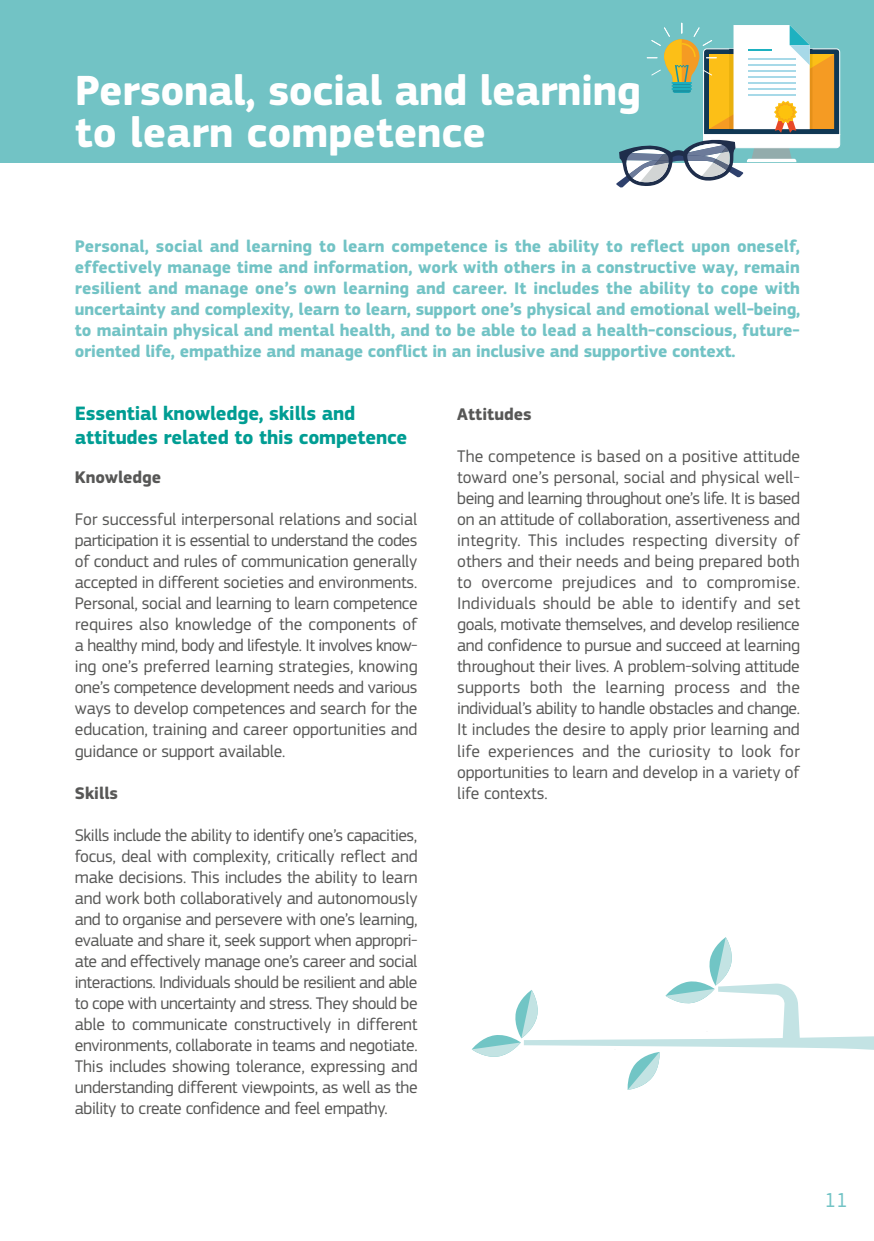
<style>
.page{position:relative;width:874px;height:1241px;background:#fff}
.page>*{position:absolute;margin:0;border:0;box-sizing:border-box;transform-origin:0 0}
.Titre{font:700 43.75px/42px "EC Square Sans Pro";letter-spacing:-.01em;color:#fff}
.t1{font:21px "EC Square Sans Pro";color:#72c3c5}
.Titre2{font:700 20.12px/24.2px "EC Square Sans Pro";letter-spacing:-.01em;color:#009d93}
.Body{font:17.5px/21px "EC Square Sans Pro";letter-spacing:-.01em;color:#575756;text-align:justify}
.Intro{font:700 17.5px/21px "EC Square Sans Pro";letter-spacing:-.01em;color:#72c3c5;text-align:justify}
.Intertitres{font:700 17.5px "EC Square Sans Pro";color:#575756}
</style>
<div class="page">
<div style="left:0;top:0;width:873px;height:162px;background:#72c3c5"></div>
<svg style="left:616px;top:23px;width:224px;height:165px"></svg>
<svg style="left:471px;top:937px;width:402px;height:152px"></svg>
<p class="Titre" style="left:75px;top:71px;width:567px">Personal, social and learning to learn competence</p>
<p class="Intro" style="left:75px;top:236px;width:726px">Personal, social and learning to learn competence is the ability to reflect upon oneself, effectively manage time and information, work with others in a constructive way, remain resilient and manage one’s own learning and career. It includes the ability to cope with uncertainty and complexity, learn to learn, support one’s physical and emotional well-being, to maintain physical and mental health, and to be able to lead a health-conscious, future&shy;oriented life, empathize and manage conflict in an inclusive and supportive context.</p>
<p class="Titre2" style="left:75px;top:402px;width:334px">Essential knowledge, skills and attitudes related to this competence</p>
<p class="Intertitres" style="left:75px;top:467px;width:88px">Knowledge</p>
<p class="Body" style="left:75px;top:509px;width:344px">For successful interpersonal relations and social participation it is essential to understand the codes of conduct and rules of communication generally accepted in different societies and environments.<br>Personal, social and learning to learn competence requires also knowledge of the components of a healthy mind, body and lifestyle. It involves know&shy;ing one’s preferred learning strategies, knowing one’s competence development needs and various ways to develop competences and search for the education, training and career opportunities and guidance or support available.</p>
<p class="Intertitres" style="left:75px;top:782px;width:45px">Skills</p>
<p class="Body" style="left:75px;top:824px;width:344px">Skills include the ability to identify one’s capacities, focus, deal with complexity, critically reflect and make decisions. This includes the ability to learn and work both collaboratively and autonomously and to organise and persevere with one’s learning, evaluate and share it, seek support when appropri&shy;ate and effectively manage one’s career and social interactions. Individuals should be resilient and able to cope with uncertainty and stress. They should be able to communicate constructively in different environments, collaborate in teams and negotiate.<br>This includes showing tolerance, expressing and understanding different viewpoints, as well as the ability to create confidence and feel empathy.</p>
<p class="Intertitres" style="left:457px;top:404px;width:76px">Attitudes</p>
<p class="Body" style="left:457px;top:446px;width:344px">The competence is based on a positive attitude toward one’s personal, social and physical well&shy;being and learning throughout one’s life. It is based on an attitude of collaboration, assertiveness and integrity. This includes respecting diversity of others and their needs and being prepared both to overcome prejudices and to compromise.<br>Individuals should be able to identify and set goals, motivate themselves, and develop resilience and confidence to pursue and succeed at learning throughout their lives. A problem-solving attitude supports both the learning process and the individual’s ability to handle obstacles and change.<br>It includes the desire to apply prior learning and life experiences and the curiosity to look for opportunities to learn and develop in a variety of life contexts.</p>
<p class="t1" style="left:823px;top:1187px;width:25px">11</p>
</div>
